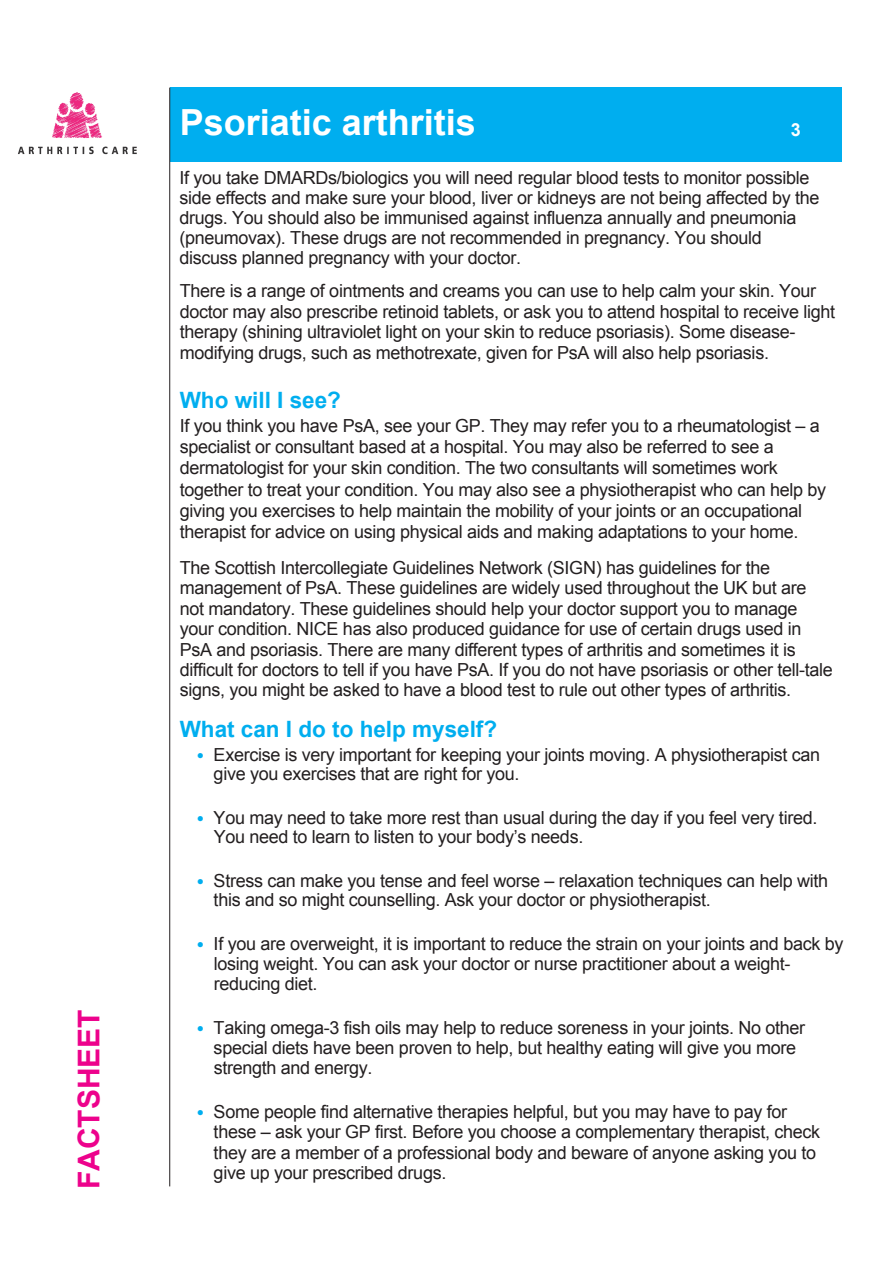
<style>
.page{position:relative;width:893px;height:1263px;background:#fff}
.page>*{position:absolute;margin:0;border:0;box-sizing:border-box;transform-origin:0 0}
.t1{font:700 36px "Arial";color:#fff}
.t2{font:700 30px "Arial";color:#ed028c}
.t3{font:700 22.5px "Arial";color:#00aeef}
.t4{font:18px/20.5px "Arial";letter-spacing:-.02em;color:#231f20}
.t5{font:700 18px "Arial";color:#fff}
.s1{font-size:12px;color:#00aeef}
</style>
<div class="page">
<div style="left:170px;top:88px;width:672px;height:74px;background:#00aeef"></div>
<hr style="left:169px;top:88px;width:1px;height:1098px;background:#231f20">
<img style="left:18px;top:92px;width:119px;height:63px">
<h2 class="t2" style="left:69px;top:1189px;width:182px;rotate:-90deg">FACTSHEET</h2>
<h1 class="t1" style="left:180px;top:98px;width:298px">Psoriatic arthritis</h1>
<p class="t5" style="left:791px;top:117px;width:12px">3</p>
<p class="t4" style="left:179px;top:168px;width:642px;line-height:20px">If you take DMARDs/biologics you will need regular blood tests to monitor possible side effects and make sure your blood, liver or kidneys are not being affected by the drugs. You should also be immunised against influenza annually and pneumonia (pneumovax). These drugs are not recommended in pregnancy. You should discuss planned pregnancy with your doctor.</p>
<p class="t4" style="left:180px;top:281px;width:657px">There is a range of ointments and creams you can use to help calm your skin. Your doctor may also prescribe retinoid tablets, or ask you to attend hospital to receive light therapy (shining ultraviolet light on your skin to reduce psoriasis). Some disease&shy;modifying drugs, such as methotrexate, given for PsA will also help psoriasis.</p>
<p class="t3" style="left:180px;top:385px;width:163px">Who will I see?</p>
<p class="t4" style="left:180px;top:415px;width:648px;line-height:21.3px">If you think you have PsA, see your GP. They may refer you to a rheumatologist – a specialist or consultant based at a hospital. You may also be referred to see a dermatologist for your skin condition. The two consultants will sometimes work together to treat your condition. You may also see a physiotherapist who can help by giving you exercises to help maintain the mobility of your joints or an occupational therapist for advice on using physical aids and making adaptations to your home.</p>
<p class="t4" style="left:180px;top:558px;width:655px">The Scottish Intercollegiate Guidelines Network (SIGN) has guidelines for the management of PsA. These guidelines are widely used throughout the UK but are not mandatory. These guidelines should help your doctor support you to manage your condition. NICE has also produced guidance for use of certain drugs used in PsA and psoriasis. There are many different types of arthritis and sometimes it is difficult for doctors to tell if you have PsA. If you do not have psoriasis or other tell-tale signs, you might be asked to have a blood test to rule out other types of arthritis.</p>
<p class="t3" style="left:180px;top:714px;width:319px">What can I do to help myself?</p>
<p class="t4" style="left:214px;top:745px;width:608px;line-height:19.5px;text-indent:-17px"><span class="s1">●</span> Exercise is very important for keeping your joints moving. A physiotherapist can give you exercises that are right for you.</p>
<p class="t4" style="left:214px;top:808px;width:605px;line-height:19.5px;text-indent:-17px"><span class="s1">●</span> You may need to take more rest than usual during the day if you feel very tired.<br>You need to learn to listen to your body’s needs.</p>
<p class="t4" style="left:214px;top:871px;width:616px;line-height:19.5px;text-indent:-17px"><span class="s1">●</span> Stress can make you tense and feel worse – relaxation techniques can help with this and so might counselling. Ask your doctor or physiotherapist.</p>
<p class="t4" style="left:214px;top:933px;width:631px;text-indent:-17px"><span class="s1">●</span> If you are overweight, it is important to reduce the strain on your joints and back by losing weight. You can ask your doctor or nurse practitioner about a weight&shy;reducing diet.</p>
<p class="t4" style="left:214px;top:1017px;width:593px;text-indent:-17px"><span class="s1">●</span> Taking omega-3 fish oils may help to reduce soreness in your joints. No other special diets have been proven to help, but healthy eating will give you more strength and energy.</p>
<p class="t4" style="left:214px;top:1101px;width:608px;text-indent:-17px"><span class="s1">●</span> Some people find alternative therapies helpful, but you may have to pay for these – ask your GP first. Before you choose a complementary therapist, check they are a member of a professional body and beware of anyone asking you to give up your prescribed drugs.</p>
</div>
